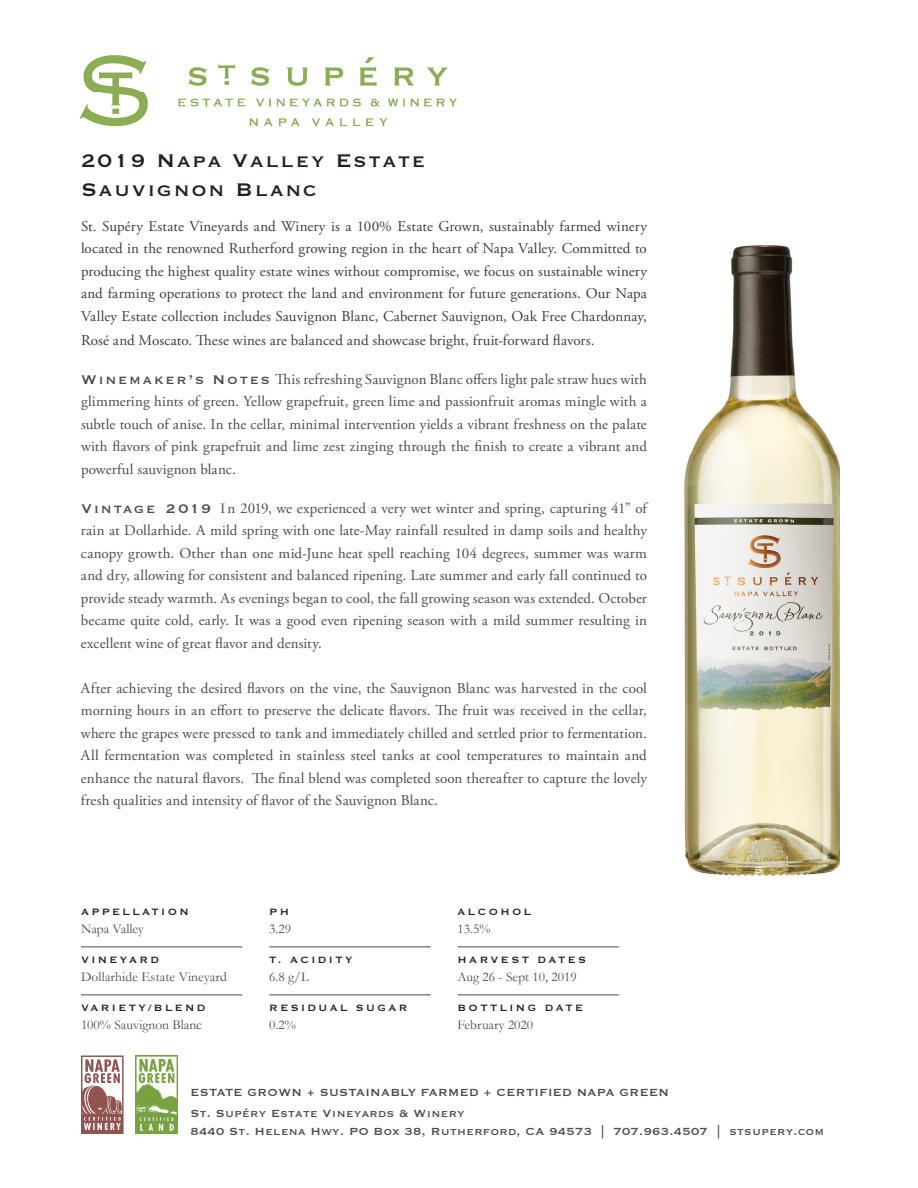
<style>
.page{position:relative;width:918px;height:1188px;background:#fff}
.page>*{position:absolute;margin:0;border:0;box-sizing:border-box;transform-origin:0 0}
.t1{font:24px/28.8px "Copperplate Gothic Std 31 BC";letter-spacing:.08em;color:#231f20}
.t2{font:16.5px "Copperplate Gothic Std 31 BC";letter-spacing:.12em;color:#4b4c4d}
.t3{font:15px/22.5px "Adobe Garamond Pro";letter-spacing:.005em;color:#4b4c4d;text-align:justify}
.t4{font:15px/22.5px "Adobe Garamond Pro";letter-spacing:.01em;color:#3e3e3f;text-align:justify}
.t5{font:13.5px/21px "Copperplate Gothic Std 31 BC";letter-spacing:.025em;color:#4b4c4d}
.t6{font:13.5px "Garamond";color:#4b4c4d}
.t7{font:12px "Copperplate Gothic Std 31 BC";letter-spacing:.2em;color:#231f20}
.s1{font-family:"Copperplate Gothic Std 31 BC";font-size:16.5px}
.s2{font-family:"Garamond"}
</style>
<div class="page">
<img style="left:684px;top:245px;width:156px;height:631px">
<svg style="left:81px;top:1055px;width:43px;height:79px"></svg>
<hr style="left:81px;top:947px;width:161px;height:1px;background:#4b4c4d">
<hr style="left:81px;top:995px;width:161px;height:1px;background:#4b4c4d">
<hr style="left:269px;top:947px;width:162px;height:1px;background:#4b4c4d">
<hr style="left:269px;top:995px;width:162px;height:1px;background:#4b4c4d">
<hr style="left:458px;top:947px;width:161px;height:1px;background:#4b4c4d">
<hr style="left:458px;top:995px;width:161px;height:1px;background:#4b4c4d">
<img style="left:178px;top:57px;width:279px;height:70px">
<img style="left:79px;top:55px;width:69px;height:72px">
<img style="left:135px;top:1055px;width:43px;height:79px">
<h1 class="t1" style="left:81px;top:147px;width:346px">2019 Napa Valley Estate<br>Sauvignon Blanc</h1>
<p class="t4" style="left:81px;top:215px;width:567px">St. Supéry Estate Vineyards and Winery is a 100% Estate Grown, sustainably farmed winery located in the renowned Rutherford growing region in the heart of Napa Valley. Committed to producing the highest quality estate wines without compromise, we focus on sustainable winery and farming operations to protect the land and environment for future generations. Our Napa Valley Estate collection includes Sauvignon Blanc, Cabernet Sauvignon, Oak Free Chardonnay,</p>
<p class="t4" style="left:81px;top:329px;width:113px">Rosé and Moscato.</p>
<p class="t4" style="left:212px;top:329px;width:384px">ese wines are balanced and showcase bright, fruit-forward flavors.</p>
<p class="t2" style="left:81px;top:371px;width:191px">Winemaker’s Notes</p>
<p class="t3" style="left:81px;top:368px;width:568px;text-indent:211px">is refreshing Sauvignon Blanc offers light pale straw hues with glimmering hints of green. Yellow grapefruit, green lime and passionfruit aromas mingle with a subtle touch of anise. In the cellar, minimal intervention yields a vibrant freshness on the palate with flavors of pink grapefruit and lime zest zinging through the finish to create a vibrant and powerful sauvignon blanc.</p>
<p class="t3" style="left:81px;top:497px;width:567px"><span class="s1">Vintage 2019</span> <span class="s2">I</span> n 2019, we experienced a very wet winter and spring, capturing 41” of rain at Dollarhide. A mild spring with one late-May rainfall resulted in damp soils and healthy canopy growth. Other than one mid-June heat spell reaching 104 degrees, summer was warm and dry, allowing for consistent and balanced ripening. Late summer and early fall continued to provide steady warmth. As evenings began to cool, the fall growing season was extended. October became quite cold, early. It was a good even ripening season with a mild summer resulting in excellent wine of great flavor and density.</p>
<p class="t3" style="left:81px;top:677px;width:567px">After achieving the desired flavors on the vine, the Sauvignon Blanc was harvested in the cool morning hours in an effort to preserve the delicate flavors.</p>
<p class="t3" style="left:81px;top:700px;width:567px;text-indent:371px">e fruit was received in the cellar, where the grapes were pressed to tank and immediately chilled and settled prior to fermentation.<br>All fermentation was completed in stainless steel tanks at cool temperatures to maintain and enhance the natural flavors.</p>
<p class="t3" style="left:81px;top:767px;width:567px;text-indent:187px">e final blend was completed soon thereafter to capture the lovely fresh qualities and intensity of flavor of the Sauvignon Blanc.</p>
<p class="t7" style="left:81px;top:906px;width:109px">APPELLATION</p>
<p class="t6" style="left:81px;top:920px;width:64px">Napa Valley</p>
<p class="t7" style="left:81px;top:954px;width:80px">VINEYARD</p>
<p class="t6" style="left:81px;top:968px;width:147px">Dollarhide Estate Vineyard</p>
<p class="t7" style="left:81px;top:1002px;width:126px">VARIETY/BLEND</p>
<p class="t6" style="left:81px;top:1016px;width:122px">100% Sauvignon Blanc</p>
<p class="t7" style="left:269px;top:906px;width:21px">PH</p>
<p class="t6" style="left:269px;top:920px;width:23px">3.29</p>
<p class="t7" style="left:269px;top:954px;width:85px">T. ACIDITY</p>
<p class="t6" style="left:269px;top:968px;width:41px">6.8 g/L</p>
<p class="t7" style="left:269px;top:1002px;width:140px">RESIDUAL SUGAR</p>
<p class="t6" style="left:269px;top:1016px;width:28px">0.2%</p>
<p class="t7" style="left:458px;top:906px;width:75px">ALCOHOL</p>
<p class="t6" style="left:458px;top:920px;width:35px">13.5%</p>
<p class="t7" style="left:458px;top:954px;width:130px">HARVEST DATES</p>
<p class="t6" style="left:458px;top:968px;width:121px">Aug 26 - Sept 10, 2019</p>
<p class="t7" style="left:458px;top:1002px;width:127px">BOTTLING DATE</p>
<p class="t6" style="left:458px;top:1016px;width:77px">February 2020</p>
<p class="t5" style="left:190px;top:1082px;width:480px">ESTATE GROWN + SUSTAINABLY FARMED + CERTIFIED NAPA GREEN<br>St. Supéry Estate Vineyards &amp; Winery</p>
<p class="t5" style="left:190px;top:1121px;width:635px">8440 St. Helena Hwy. PO Box 38, Rutherford, CA 94573 | 707.963.4507 | stsupery.com</p>
</div>
